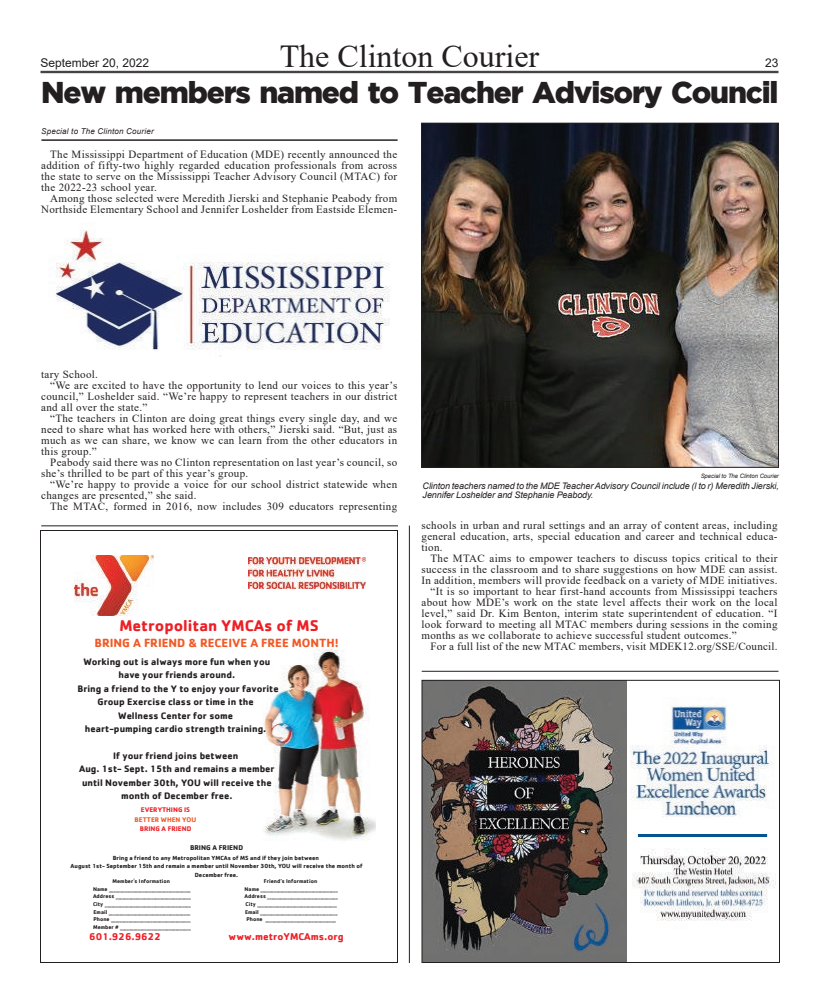
<style>
.page{position:relative;width:819px;height:1008px;background:#fff}
.page>*{position:absolute;margin:0;border:0;box-sizing:border-box;transform-origin:0 0}
.t1{font:32px "Times New Roman";color:#231f20}
.t2{font:900 30px "Gotham";letter-spacing:-.04em;color:#231f20}
.t3{font:700 16.1px "Cachet";color:#ed1f26}
.t4{font:700 12.3px "Cachet";color:#f15924}
.t5{font:12px "Arial";color:#231f20}
.t6{font:11px/11px "Times New Roman";letter-spacing:.03em;color:#231f20;text-align:justify}
.t7{font:700 10.2px "Cachet";color:#ed1f26}
.t8{font:700 9.7px/13.4px "Cachet";color:#231f20;text-align:center}
.t9{font:italic 9px/9px "Arial";letter-spacing:-.01em;color:#231f20}
.t10{font:italic 8px "Arial";letter-spacing:.025em;color:#231f20}
.t11{font:700 7.2px "Cachet";color:#231f20}
.t12{font:700 6.9px "Cachet";color:#ed1f26}
.t13{font:700 6.9px "Cachet";color:#f15924}
.t14{font:700 6.1px/8.4px "Cachet";color:#231f20;text-align:center}
.t15{font:italic 6px "Arial";letter-spacing:-.01em;color:#231f20}
.t16{font:700 5.6px/7.7px "Cachet";color:#231f20;text-align:center}
</style>
<div class="page">
<hr style="left:41px;top:71px;width:738px;height:1px;background:#231f20">
<hr style="left:41px;top:72px;width:738px;height:1px;background:#231f20">
<hr style="left:41px;top:526px;width:357px;height:1px;background:#231f20">
<hr style="left:422px;top:671px;width:357px;height:1px;background:#231f20">
<hr style="left:409px;top:526px;width:1px;height:437px;background:#231f20">
<hr style="left:42px;top:140px;width:355px;height:1px;background:#231f20">
<img style="left:56px;top:230px;width:334px;height:120px">
<img style="left:423px;top:125px;width:354px;height:341px">
<div style="left:421px;top:123px;width:358px;height:345px;border:1px solid #231f20"></div>
<img style="left:75px;top:556px;width:79px;height:60px">
<img style="left:248px;top:557px;width:118px;height:32px">
<img style="left:263px;top:649px;width:112px;height:192px">
<div style="left:40px;top:530px;width:358px;height:433px;border:1px solid #231f20"></div>
<img style="left:632px;top:849px;width:144px;height:72px">
<img style="left:630px;top:705px;width:145px;height:114px">
<img style="left:424px;top:682px;width:203px;height:279px">
<hr style="left:638px;top:834px;width:129px;height:3px;background:#055390">
<div style="left:422px;top:680px;width:358px;height:283px;border:1px solid #231f20"></div>
<h1 class="t1" style="left:280px;top:34px;width:261px">The Clinton Courier</h1>
<p class="t5" style="left:41px;top:55px;width:110px">September 20, 2022</p>
<p class="t5" style="left:765px;top:55px;width:15px">23</p>
<h2 class="t2" style="left:41px;top:75px;width:739px">New members named to Teacher Advisory Council</h2>
<p class="t10" style="left:41px;top:126px;width:114px">Special to The Clinton Courier</p>
<p class="t6" style="left:41px;top:149px;width:358px;text-indent:9px">The Mississippi Department of Education (MDE) recently announced the addition of fifty-two highly regarded education professionals from across the state to serve on the Mississippi Teacher Advisory Council (MTAC) for the 2022-23 school year.</p>
<p class="t6" style="left:41px;top:193px;width:358px;text-align:right">Among those selected were Meredith Jierski and Stephanie Peabody from<br>Northside Elementary School and Jennifer Loshelder from Eastside Elemen-</p>
<p class="t6" style="left:41px;top:369px;width:58px">tary School.</p>
<p class="t6" style="left:50px;top:380px;width:349px">“We are excited to have the opportunity to lend our voices to this year’s</p>
<p class="t6" style="left:41px;top:391px;width:357px">council,” Loshelder said. “We’re happy to represent teachers in our district</p>
<p class="t6" style="left:41px;top:402px;width:108px">and all over the state.”</p>
<p class="t6" style="left:50px;top:413px;width:349px">“The teachers in Clinton are doing great things every single day, and we</p>
<p class="t6" style="left:41px;top:424px;width:358px">need to share what has worked here with others,” Jierski said. “But, just as</p>
<p class="t6" style="left:41px;top:435px;width:357px">much as we can share, we know we can learn from the other educators in</p>
<p class="t6" style="left:41px;top:446px;width:57px">this group.”</p>
<p class="t6" style="left:50px;top:457px;width:349px">Peabody said there was no Clinton representation on last year’s council, so</p>
<p class="t6" style="left:41px;top:468px;width:209px">she’s thrilled to be part of this year’s group.</p>
<p class="t6" style="left:50px;top:479px;width:348px">“We’re happy to provide a voice for our school district statewide when</p>
<p class="t6" style="left:41px;top:490px;width:157px">changes are presented,” she said.</p>
<p class="t6" style="left:50px;top:501px;width:348px">The MTAC, formed in 2016, now includes 309 educators representing</p>
<h3 class="t3" style="left:119px;top:615px;width:201px">Metropolitan YMCAs of MS</h3>
<p class="t4" style="left:94px;top:635px;width:246px">BRING A FRIEND &amp; RECEIVE A FREE MONTH!</p>
<p class="t8" style="left:77px;top:655px;width:203px">Working out is always more fun when you have your friends around.<br>Bring a friend to the Y to enjoy your favorite Group Exercise class or time in the<br>Wellness Center for some<br>heart-pumping cardio strength training.</p>
<p class="t8" style="left:79px;top:749px;width:197px">If your friend joins between<br>Aug. 1st- Sept. 15th and remains a member until November 30th, YOU will receive the month of December free.</p>
<p class="t12" style="left:141px;top:805px;width:51px">EVERYTHING IS</p>
<p class="t13" style="left:135px;top:815px;width:63px">BETTER WHEN YOU</p>
<p class="t12" style="left:140px;top:824px;width:53px">BRING A FRIEND</p>
<p class="t11" style="left:190px;top:843px;width:55px">BRING A FRIEND</p>
<p class="t14" style="left:71px;top:853px;width:293px">Bring a friend to any Metropolitan YMCAs of MS and if they join between<br>August 1st- September 15th and remain a member until November 30th, YOU will receive the month of<br>December free.</p>
<p class="t16" style="left:93px;top:877px;width:99px">Member's Information<br>Name _____________________________________ Address __________________________________ City _______________________________________ Email _____________________________________ Phone ____________________________________ Member # ________________________________</p>
<p class="t16" style="left:245px;top:877px;width:95px">Friend’s Information<br>Name ___________________________________ Address ________________________________ City ____________________________________ Email ___________________________________ Phone ________________________________</p>
<p class="t7" style="left:89px;top:930px;width:73px">601.926.9622</p>
<p class="t7" style="left:229px;top:930px;width:117px">www.metroYMCAms.org</p>
<p class="t15" style="left:701px;top:472px;width:80px">Special to The Clinton Courier</p>
<p class="t9" style="left:423px;top:481px;width:358px">Clinton teachers named to the MDE Teacher Advisory Council include (l to r) Meredith Jierski,<br>Jennifer Loshelder and Stephanie Peabody.</p>
<p class="t6" style="left:422px;top:520px;width:358px">schools in urban and rural settings and an array of content areas, including general education, arts, special education and career and technical educa&shy;tion.</p>
<p class="t6" style="left:431px;top:553px;width:349px">The MTAC aims to empower teachers to discuss topics critical to their</p>
<p class="t6" style="left:422px;top:564px;width:358px">success in the classroom and to share suggestions on how MDE can assist.</p>
<p class="t6" style="left:422px;top:575px;width:358px">In addition, members will provide feedback on a variety of MDE initiatives.</p>
<p class="t6" style="left:431px;top:586px;width:348px">“It is so important to hear first-hand accounts from Mississippi teachers</p>
<p class="t6" style="left:422px;top:597px;width:358px">about how MDE’s work on the state level affects their work on the local</p>
<p class="t6" style="left:422px;top:608px;width:358px">level,” said Dr. Kim Benton, interim state superintendent of education. “I</p>
<p class="t6" style="left:422px;top:619px;width:357px">look forward to meeting all MTAC members during sessions in the coming</p>
<p class="t6" style="left:422px;top:630px;width:317px">months as we collaborate to achieve successful student outcomes.”</p>
<p class="t6" style="left:431px;top:641px;width:348px">For a full list of the new MTAC members, visit MDEK12.org/SSE/Council.</p>
</div>
